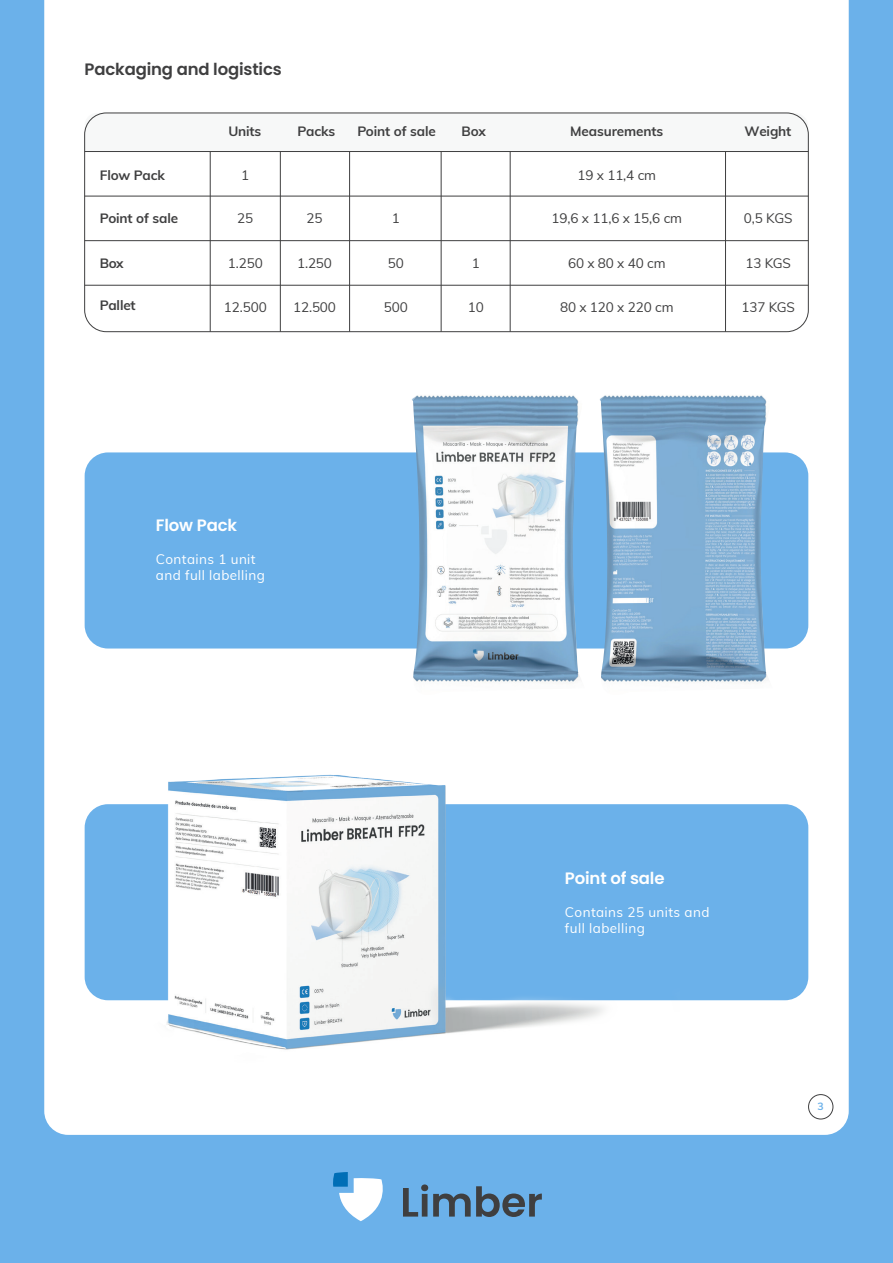
<style>
.page{position:relative;width:893px;height:1263px;background:#6bb1ea}
.page>*{position:absolute;margin:0;border:0;box-sizing:border-box;transform-origin:0 0}
.t1{font:600 16.5px "Poppins";letter-spacing:-.01em;color:#3f3f40}
.t2{font:600 16.5px "Poppins";letter-spacing:-.01em;color:#fff}
.t3{font:13.5px "Muli";letter-spacing:-.01em;color:#3f3f40}
.t4{font:700 13.5px "Muli";letter-spacing:-.01em;color:#3f3f40}
.t5{font:13.5px/16.2px "Muli";letter-spacing:.03em;color:#fff}
.t6{font:700 10.5px "Muli";color:#6bb1ea}
</style>
<div class="page">
<div style="left:44px;top:0;width:805px;height:1135px;background:#fff"></div>
<div style="left:85px;top:804px;width:723px;height:196px;background:#6bb1ea;border-radius:23px"></div>
<div style="left:85px;top:452px;width:723px;height:196px;background:#6bb1ea;border-radius:23px"></div>
<img style="left:134px;top:743px;width:545px;height:387px">
<svg style="left:403px;top:1184px;width:139px;height:33px"></svg>
<svg style="left:333px;top:1172px;width:50px;height:49px"></svg>
<img style="left:407px;top:390px;width:178px;height:317px">
<img style="left:595px;top:390px;width:178px;height:317px">
<div style="left:808px;top:1094px;width:25px;height:25px;border:1px solid #3f3f40;border-radius:50%"></div>
<div style="left:85px;top:113px;width:723px;height:38px;background:#f7f8f8"></div>
<hr style="left:210px;top:151px;width:1px;height:181px;background:#3f3f40">
<hr style="left:280px;top:151px;width:1px;height:181px;background:#3f3f40">
<hr style="left:85px;top:285px;width:723px;height:1px;background:#3f3f40">
<hr style="left:85px;top:240px;width:723px;height:1px;background:#3f3f40">
<hr style="left:85px;top:196px;width:723px;height:1px;background:#3f3f40">
<hr style="left:85px;top:151px;width:723px;height:1px;background:#3f3f40">
<hr style="left:349px;top:151px;width:1px;height:181px;background:#3f3f40">
<hr style="left:441px;top:151px;width:1px;height:181px;background:#3f3f40">
<hr style="left:510px;top:151px;width:1px;height:181px;background:#3f3f40">
<hr style="left:725px;top:151px;width:1px;height:181px;background:#3f3f40">
<div style="left:84px;top:113px;width:725px;height:219px;border:1px solid #3f3f40;border-radius:22px"></div>
<p class="t1" style="left:85px;top:60px;width:199px">Packaging and logistics</p>
<p class="t4" style="left:100px;top:165px;width:67px">Flow Pack</p>
<p class="t4" style="left:100px;top:209px;width:80px">Point of sale</p>
<p class="t4" style="left:100px;top:253px;width:25px">Box</p>
<p class="t4" style="left:100px;top:295px;width:37px">Pallet</p>
<p class="t4" style="left:228px;top:121px;width:34px">Units</p>
<p class="t4" style="left:298px;top:121px;width:39px">Packs</p>
<p class="t4" style="left:357px;top:121px;width:80px">Point of sale</p>
<p class="t4" style="left:462px;top:121px;width:26px">Box</p>
<p class="t4" style="left:570px;top:121px;width:94px">Measurements</p>
<p class="t4" style="left:744px;top:121px;width:49px">Weight</p>
<p class="t3" style="left:241px;top:165px;width:10px">1</p>
<p class="t3" style="left:237px;top:209px;width:18px">25</p>
<p class="t3" style="left:228px;top:253px;width:37px">1.250</p>
<p class="t3" style="left:224px;top:297px;width:45px">12.500</p>
<p class="t3" style="left:577px;top:165px;width:80px">19 x 11,4 cm</p>
<p class="t3" style="left:744px;top:209px;width:50px">0,5 KGS</p>
<p class="t3" style="left:745px;top:253px;width:47px">13 KGS</p>
<p class="t3" style="left:741px;top:297px;width:55px">137 KGS</p>
<p class="t3" style="left:306px;top:209px;width:18px">25</p>
<p class="t3" style="left:552px;top:209px;width:132px">19,6 x 11,6 x 15,6 cm</p>
<p class="t3" style="left:392px;top:209px;width:10px">1</p>
<p class="t3" style="left:388px;top:253px;width:18px">50</p>
<p class="t3" style="left:384px;top:297px;width:26px">500</p>
<p class="t3" style="left:297px;top:253px;width:37px">1.250</p>
<p class="t3" style="left:293px;top:297px;width:45px">12.500</p>
<p class="t3" style="left:568px;top:253px;width:99px">60 x 80 x 40 cm</p>
<p class="t3" style="left:560px;top:297px;width:115px">80 x 120 x 220 cm</p>
<p class="t3" style="left:472px;top:253px;width:10px">1</p>
<p class="t3" style="left:468px;top:297px;width:18px">10</p>
<p class="t2" style="left:156px;top:516px;width:83px">Flow Pack</p>
<p class="t5" style="left:156px;top:550px;width:111px">Contains 1 unit and full labelling</p>
<p class="t2" style="left:565px;top:869px;width:101px">Point of sale</p>
<p class="t5" style="left:565px;top:903px;width:146px">Contains 25 units and full labelling</p>
<p class="t6" style="left:818px;top:1099px;width:8px">3</p>
</div>
